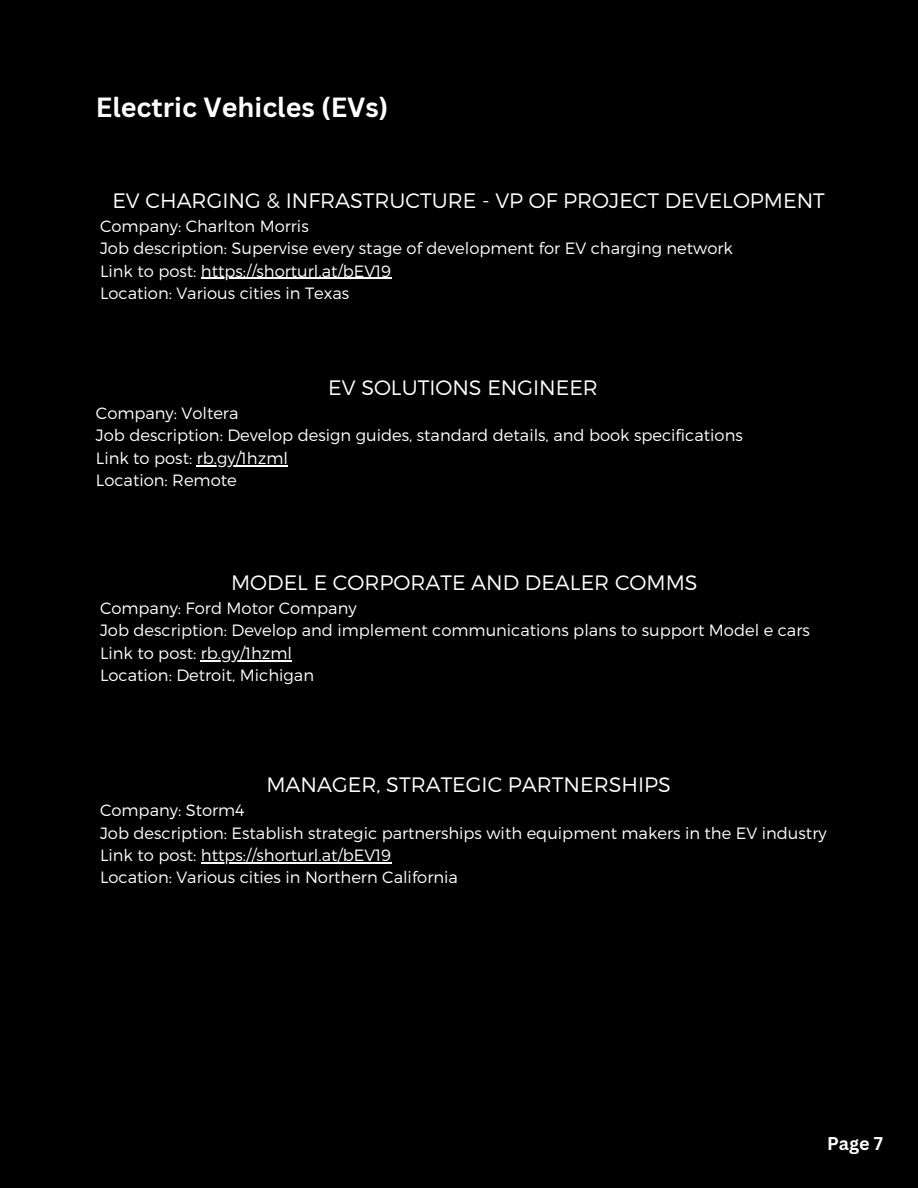
<style>
.page{position:relative;width:918px;height:1188px;background:#000}
.page>*{position:absolute;margin:0;border:0;box-sizing:border-box;transform-origin:0 0}
.t1{font:700 27px "Canva Sans";color:#fff}
.t2{font:300 20.85px "Montserrat";color:#fff}
.t3{font:700 18px "Canva Sans";color:#fff}
.t4{font:300 16.35px "Montserrat";color:#fff}
</style>
<div class="page">
<hr style="left:201px;top:278px;width:190px;height:1px;background:#fff">
<hr style="left:197px;top:465px;width:91px;height:1px;background:#fff">
<hr style="left:201px;top:660px;width:91px;height:1px;background:#fff">
<hr style="left:201px;top:862px;width:190px;height:1px;background:#fff">
<p class="t1" style="left:96px;top:88px;width:294px">Electric Vehicles (EVs)</p>
<p class="t2" style="left:112px;top:187px;width:714px">EV CHARGING &amp; INFRASTRUCTURE - VP OF PROJECT DEVELOPMENT</p>
<p class="t4" style="left:100px;top:216px;width:210px">Company: Charlton Morris</p>
<p class="t4" style="left:100px;top:238px;width:634px">Job description: Supervise every stage of development for EV charging network</p>
<p class="t4" style="left:100px;top:260px;width:293px">Link to post: https://shorturl.at/bEV19</p>
<p class="t4" style="left:100px;top:283px;width:251px">Location: Various cities in Texas</p>
<p class="t2" style="left:328px;top:374px;width:271px">EV SOLUTIONS ENGINEER</p>
<p class="t4" style="left:96px;top:403px;width:144px">Company: Voltera</p>
<p class="t4" style="left:96px;top:425px;width:648px">Job description: Develop design guides, standard details, and book specifications</p>
<p class="t4" style="left:96px;top:448px;width:194px">Link to post: rb.gy/1hzml</p>
<p class="t4" style="left:96px;top:470px;width:142px">Location: Remote</p>
<p class="t2" style="left:231px;top:569px;width:468px">MODEL E CORPORATE AND DEALER COMMS</p>
<p class="t4" style="left:100px;top:597px;width:258px">Company: Ford Motor Company</p>
<p class="t4" style="left:100px;top:620px;width:711px">Job description: Develop and implement communications plans to support Model e cars</p>
<p class="t4" style="left:100px;top:642px;width:194px">Link to post: rb.gy/1hzml</p>
<p class="t4" style="left:100px;top:665px;width:216px">Location: Detroit, Michigan</p>
<p class="t2" style="left:266px;top:771px;width:406px">MANAGER, STRATEGIC PARTNERSHIPS</p>
<p class="t4" style="left:100px;top:800px;width:146px">Company: Storm4</p>
<p class="t4" style="left:100px;top:822px;width:728px">Job description: Establish strategic partnerships with equipment makers in the EV industry</p>
<p class="t4" style="left:100px;top:845px;width:293px">Link to post: https://shorturl.at/bEV19</p>
<p class="t4" style="left:100px;top:867px;width:359px">Location: Various cities in Northern California</p>
<p class="t3" style="left:827px;top:1130px;width:57px">Page 7</p>
</div>
